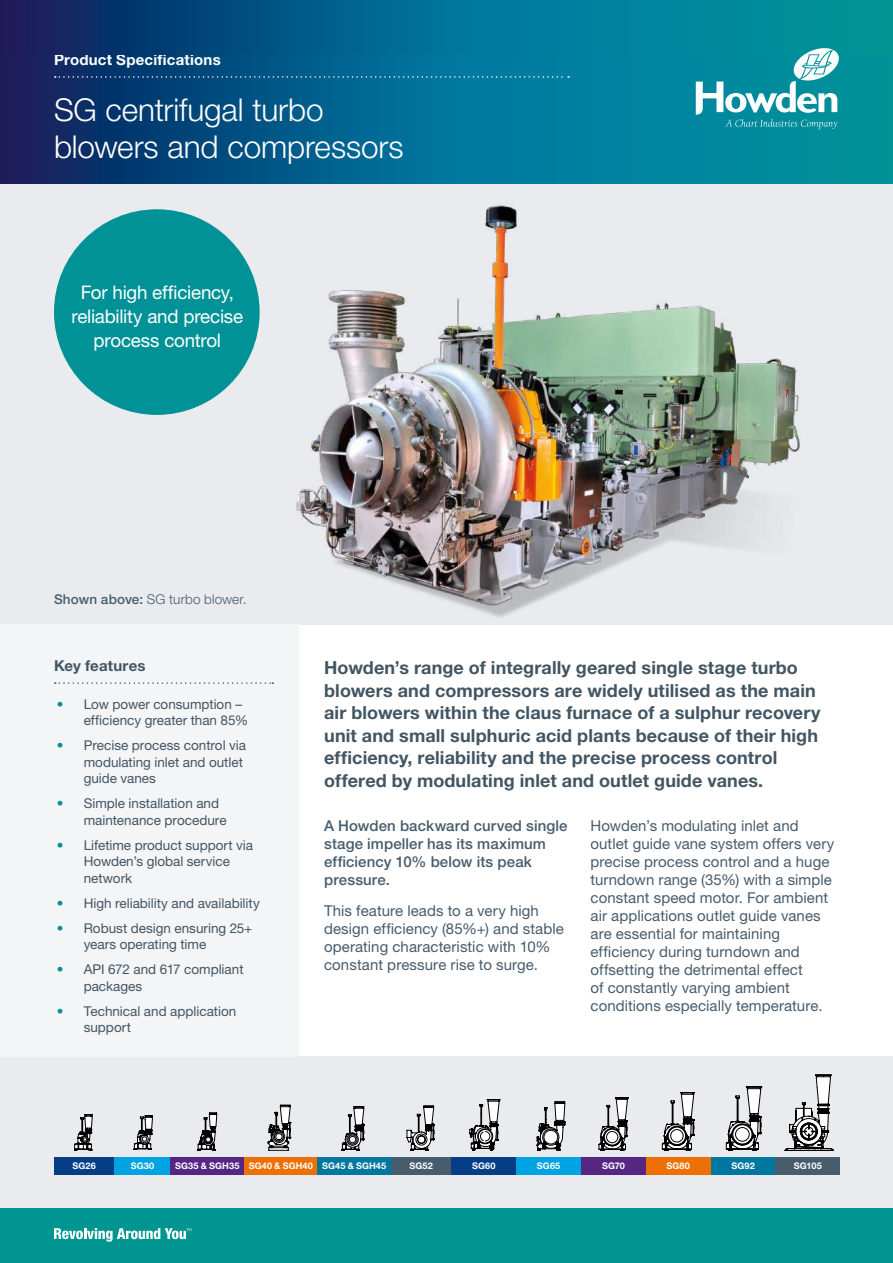
<style>
.page{position:relative;width:893px;height:1263px;background:#fff}
.page>*{position:absolute;margin:0;border:0;box-sizing:border-box;transform-origin:0 0}
.t1{font:300 31.5px/37.8px "Helvetica Neue LT Pro";letter-spacing:-.005em;color:#fff}
.t2{font:18.75px/24px "Helvetica Neue LT Pro";letter-spacing:-.015em;color:#fff;text-align:center}
.t3{font:700 18px/22.5px "Helvetica Neue LT Pro";letter-spacing:.005em;color:#425563}
.t4{font:15px/18px "Helvetica Neue LT Pro";letter-spacing:.005em;color:#475c6d}
.t5{font:500 15px/18px "Helvetica Neue LT Pro";letter-spacing:.01em;color:#475c6d}
.t6{font:700 15px "Helvetica Neue LT Pro";letter-spacing:.015em;color:#fff}
.t7{font:700 15px "Helvetica Neue LT Pro";letter-spacing:.01em;color:#425563}
.t8{font:13.5px/16.5px "Helvetica Neue LT Pro";color:#425563}
.t9{font:300 13.5px "Helvetica Neue LT Pro";letter-spacing:.01em;color:#475c6d}
.t10{font:700 9.15px "Helvetica Neue LT Pro";letter-spacing:.01em;color:#fff}
.s1{font-weight:500}
.s2{color:#009296}
</style>
<div class="page">
<div style="left:0;top:184px;width:893px;height:441px;background:#e9ebef"></div>
<div style="left:0;top:1057px;width:893px;height:152px;background:#e9ebef"></div>
<img style="left:291px;top:205px;width:509px;height:420px">
<div style="left:54px;top:209px;width:206px;height:206px;background:#009296;border-radius:50%"></div>
<div style="left:0;top:625px;width:299px;height:432px;background:#f4f5f7"></div>
<svg style="left:55px;top:682px;width:218px;height:2px"></svg>
<svg style="left:74px;top:1114px;width:79px;height:36px"></svg>
<svg style="left:197px;top:1112px;width:21px;height:38px"></svg>
<svg style="left:267px;top:1104px;width:98px;height:46px"></svg>
<svg style="left:406px;top:1105px;width:29px;height:45px"></svg>
<svg style="left:469px;top:1099px;width:32px;height:51px"></svg>
<svg style="left:536px;top:1101px;width:30px;height:49px"></svg>
<svg style="left:598px;top:1097px;width:31px;height:54px"></svg>
<svg style="left:661px;top:1092px;width:34px;height:59px"></svg>
<svg style="left:725px;top:1086px;width:38px;height:65px"></svg>
<svg style="left:784px;top:1075px;width:49px;height:75px"></svg>
<div style="left:54px;top:1157px;width:60px;height:18px;background:#063e85"></div>
<div style="left:114px;top:1157px;width:57px;height:18px;background:#00a3e2"></div>
<div style="left:171px;top:1157px;width:73px;height:18px;background:#552682"></div>
<div style="left:244px;top:1157px;width:74px;height:18px;background:#ed7004"></div>
<div style="left:318px;top:1157px;width:73px;height:18px;background:#00779f"></div>
<div style="left:391px;top:1157px;width:60px;height:18px;background:#475c6d"></div>
<div style="left:451px;top:1157px;width:65px;height:18px;background:#063e85"></div>
<div style="left:516px;top:1157px;width:65px;height:18px;background:#00a3e2"></div>
<div style="left:581px;top:1157px;width:65px;height:18px;background:#552682"></div>
<div style="left:646px;top:1157px;width:65px;height:18px;background:#ed7004"></div>
<div style="left:711px;top:1157px;width:64px;height:18px;background:#00779f"></div>
<div style="left:775px;top:1157px;width:65px;height:18px;background:#475c6d"></div>
<svg style="left:0;top:54px;width:893px;height:130px;background:#02648b"></svg>
<svg style="left:55px;top:76px;width:514px;height:2px"></svg>
<div style="left:0;top:1209px;width:893px;height:54px;background:#009591"></div>
<svg style="left:54px;top:1228px;width:137px;height:14px"></svg>
<svg style="left:0;top:0;width:893px;height:54px;background:#02668b"></svg>
<svg style="left:696px;top:48px;width:143px;height:81px"></svg>
<p class="t6" style="left:54px;top:50px;width:168px">Product Specifications</p>
<h1 class="t1" style="left:54px;top:90px;width:351px">SG centrifugal turbo blowers and compressors</h1>
<p class="t2" style="left:71px;top:280px;width:173px">For high efficiency, reliability and precise process control</p>
<p class="t9" style="left:54px;top:591px;width:194px"><span class="s1">Shown above:</span> SG turbo blower.</p>
<p class="t7" style="left:54px;top:656px;width:93px">Key features</p>
<p class="t8" style="left:84px;top:695px;width:166px;text-indent:-27px"><span class="s2">•</span> Low power consumption – efficiency greater than 85%</p>
<p class="t8" style="left:84px;top:737px;width:164px;text-indent:-27px"><span class="s2">•</span> Precise process control via modulating inlet and outlet guide vanes</p>
<p class="t8" style="left:84px;top:795px;width:144px;text-indent:-27px"><span class="s2">•</span> Simple installation and maintenance procedure</p>
<p class="t8" style="left:84px;top:836px;width:171px;text-indent:-27px"><span class="s2">•</span> Lifetime product support via<br>Howden’s global service network</p>
<p class="t8" style="left:57px;top:894px;width:204px"><span class="s2">•</span> High reliability and availability</p>
<p class="t8" style="left:84px;top:919px;width:170px;text-indent:-27px"><span class="s2">•</span> Robust design ensuring 25+ years operating time</p>
<p class="t8" style="left:84px;top:961px;width:161px;text-indent:-27px"><span class="s2">•</span> API 672 and 617 compliant packages</p>
<p class="t8" style="left:84px;top:1002px;width:154px;text-indent:-27px"><span class="s2">•</span> Technical and application support</p>
<p class="t3" style="left:324px;top:656px;width:498px">Howden’s range of integrally geared single stage turbo blowers and compressors are widely utilised as the main air blowers within the claus furnace of a sulphur recovery unit and small sulphuric acid plants because of their high efficiency, reliability and the precise process control offered by modulating inlet and outlet guide vanes.</p>
<p class="t5" style="left:324px;top:816px;width:245px">A Howden backward curved single stage impeller has its maximum efficiency 10% below its peak pressure.</p>
<p class="t4" style="left:324px;top:901px;width:241px">This feature leads to a very high design efficiency (85%+) and stable operating characteristic with 10% constant pressure rise to surge.</p>
<p class="t4" style="left:590px;top:816px;width:245px">Howden’s modulating inlet and outlet guide vane system offers very precise process control and a huge turndown range (35%) with a simple constant speed motor. For ambient air applications outlet guide vanes are essential for maintaining efficiency during turndown and offsetting the detrimental effect<br>of constantly varying ambient conditions especially temperature.</p>
<p class="t10" style="left:73px;top:1160px;width:25px">SG26</p>
<p class="t10" style="left:131px;top:1160px;width:25px">SG30--</p>
<p class="t10" style="left:175px;top:1160px;width:213px">SG35 &amp; SGH35 SG40 &amp; SGH40 SG45 &amp; SGH45</p>
<p class="t10" style="left:410px;top:1160px;width:25px">SG52</p>
<p class="t10" style="left:472px;top:1160px;width:25px">SG60</p>
<p class="t10" style="left:537px;top:1160px;width:25px">SG65</p>
<p class="t10" style="left:602px;top:1160px;width:24px">SG70</p>
<p class="t10" style="left:666px;top:1160px;width:25px">SG80</p>
<p class="t10" style="left:731px;top:1160px;width:25px">SG92</p>
<p class="t10" style="left:794px;top:1160px;width:29px">SG105</p>
</div>
